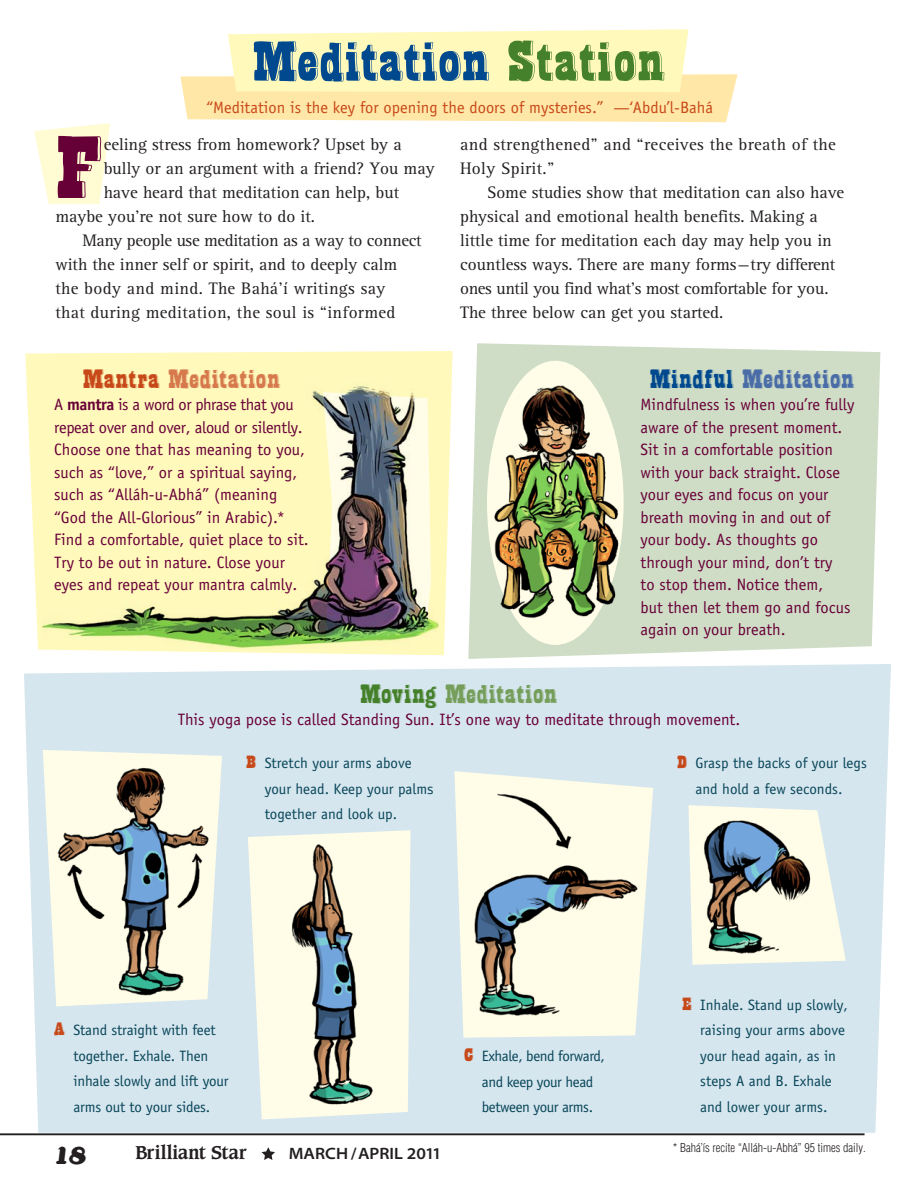
<style>
.page{position:relative;width:918px;height:1188px;background:#fff}
.page>*{position:absolute;margin:0;border:0;box-sizing:border-box;transform-origin:0 0}
.t1{font:89.25px "Bandoliers High";color:#680038}
.t2{font:57px "Bandoliers High";color:#01498e}
.t3{font:27px "Bandoliers High";color:#4a6ca7}
.t4{font:27px "Bandoliers High";color:#759e5b}
.t5{font:27px "Bandoliers High";color:#d6794c}
.t6{font:700 27px "Dogma Script";color:#231f20}
.t7{font:700 18px "Caxton";letter-spacing:-.02em;color:#231f20}
.t8{font:17.25px/24px "Rotis Serif";color:#231f20}
.t9{font:17.25px/24px "Rotis Serif";letter-spacing:.02em;color:#231f20}
.t10{font:17.25px "Rotis Serif";letter-spacing:-.02em;color:#231f20}
.t11{font:16.5px/22.5px "Officina Sans";color:#680038}
.t12{font:16.5px "Officina Sans";color:#c74919}
.t13{font:16.5px "Myriad MM 565 700";letter-spacing:.07em;color:#231f20}
.t14{font:15px/25.5px "Officina Sans";color:#074559}
.t15{font:15px/25.5px "Officina Sans";letter-spacing:-.03em;color:#074559;text-align:center}
.t16{font:300 condensed 12px "Helvetica";color:#231f20}
.s1{color:#45802a}
.s2{color:#c74919}
.s3{font-weight:700}
.s4{color:#01498e}
.s5{font-family:"Bandoliers High";font-size:18px;color:#c74919}
</style>
<div class="page">
<svg style="left:262px;top:1147px;width:13px;height:13px"></svg>
<hr style="left:0;top:1133px;width:865px;height:2px;background:#231f20">
<div style="left:24px;top:664px;width:867px;height:469px;background:#d6e6ee"></div>
<svg style="left:25px;top:351px;width:428px;height:304px;fill:#fff9bc"></svg>
<svg style="left:468px;top:343px;width:412px;height:316px;fill:#cfddc6"></svg>
<svg style="left:180px;top:29px;width:558px;height:93px"></svg>
<svg style="left:34px;top:123px;width:76px;height:81px"></svg>
<img style="left:43px;top:373px;width:396px;height:282px">
<img style="left:486px;top:369px;width:159px;height:266px">
<svg style="left:43px;top:750px;width:179px;height:256px"></svg>
<img style="left:46px;top:739px;width:175px;height:295px">
<img style="left:242px;top:812px;width:183px;height:308px">
<img style="left:680px;top:796px;width:185px;height:183px">
<svg style="left:454px;top:771px;width:199px;height:267px"></svg>
<img style="left:432px;top:772px;width:230px;height:260px">
<h2 class="t2" style="left:252px;top:30px;width:415px">Meditation <span class="s1">Station</span></h2>
<p class="t12" style="left:206px;top:98px;width:508px">“Meditation is the key for opening the doors of mysteries.” —‘Abdu’l-Bahá</p>
<h1 class="t1" style="left:55px;top:119px;width:50px">F</h1>
<p class="t8" style="left:104px;top:133px;width:300px">eeling stress from homework? Upset by a</p>
<p class="t8" style="left:104px;top:157px;width:333px">bully or an argument with a friend? You may</p>
<p class="t8" style="left:104px;top:181px;width:297px">have heard that meditation can help, but</p>
<p class="t8" style="left:55px;top:205px;width:261px">maybe you’re not sure how to do it.</p>
<p class="t10" style="left:82px;top:230px;width:341px">Many people use meditation as a way to connect</p>
<p class="t8" style="left:55px;top:253px;width:343px">with the inner self or spirit, and to deeply calm</p>
<p class="t9" style="left:55px;top:277px;width:332px">the body and mind. The Bahá’í writings say</p>
<p class="t9" style="left:55px;top:301px;width:342px">that during meditation, the soul is “informed</p>
<h3 class="t5" style="left:83px;top:364px;width:199px"><span class="s2">Mantra</span> Meditation</h3>
<p class="t11" style="left:54px;top:393px;width:256px">A <span class="s3">mantra</span> is a word or phrase that you repeat over and over, aloud or silently.<br>Choose one that has meaning to you, such as “love,” or a spiritual saying, such as “Alláh-u-Abhá” (meaning “God the All-Glorious” in Arabic).* Find a comfortable, quiet place to sit.<br>Try to be out in nature. Close your eyes and repeat your mantra calmly.</p>
<p class="t9" style="left:460px;top:133px;width:377px">and strengthened” and “receives the breath of the<br>Holy Spirit.”</p>
<p class="t8" style="left:460px;top:181px;width:386px;text-indent:27px">Some studies show that meditation can also have physical and emotional health benefits. Making a little time for meditation each day may help you in countless ways. There are many forms—try different ones until you find what’s most comfortable for you.<br>The three below can get you started.</p>
<h3 class="t3" style="left:650px;top:364px;width:207px"><span class="s4">Mindful</span> Meditation</h3>
<p class="t11" style="left:641px;top:393px;width:215px">Mindfulness is when you’re fully aware of the present moment.<br>Sit in a comfortable position with your back straight. Close your eyes and focus on your breath moving in and out of your body. As thoughts go through your mind, don’t try<br>to stop them. Notice them,<br>but then let them go and focus again on your breath.</p>
<h3 class="t4" style="left:360px;top:679px;width:199px"><span class="s1">Moving</span> Meditation</h3>
<p class="t11" style="left:178px;top:708px;width:564px">This yoga pose is called Standing Sun. It’s one way to meditate through movement.</p>
<p class="t14" style="left:265px;top:750px;width:170px;text-indent:-18px"><span class="s5">B</span> Stretch your arms above your head. Keep your palms together and look up.</p>
<p class="t14" style="left:677px;top:750px;width:191px;text-align:center"><span class="s5">D</span> Grasp the backs of your legs and hold a few seconds.</p>
<p class="t14" style="left:73px;top:1018px;width:157px;text-indent:-19px"><span class="s5">A</span> Stand straight with feet together. Exhale. Then inhale slowly and lift your arms out to your sides.</p>
<h3 class="t6" style="left:54px;top:1134px;width:34px">18</h3>
<p class="t7" style="left:135px;top:1141px;width:113px">Brilliant Star</p>
<p class="t13" style="left:289px;top:1146px;width:153px">MARCH /APRIL 2011</p>
<p class="t15" style="left:464px;top:1043px;width:142px"><span class="s5">C</span> Exhale, bend forward, and keep your head between your arms.</p>
<p class="t14" style="left:700px;top:992px;width:149px;text-indent:-18px"><span class="s5">E</span> Inhale. Stand up slowly, raising your arms above your head again, as in steps A and B. Exhale and lower your arms.</p>
<p class="t16" style="left:673px;top:1140px;width:194px">* Bahá’ís recite “Alláh-u-Abhá” 95 times daily.</p>
</div>
